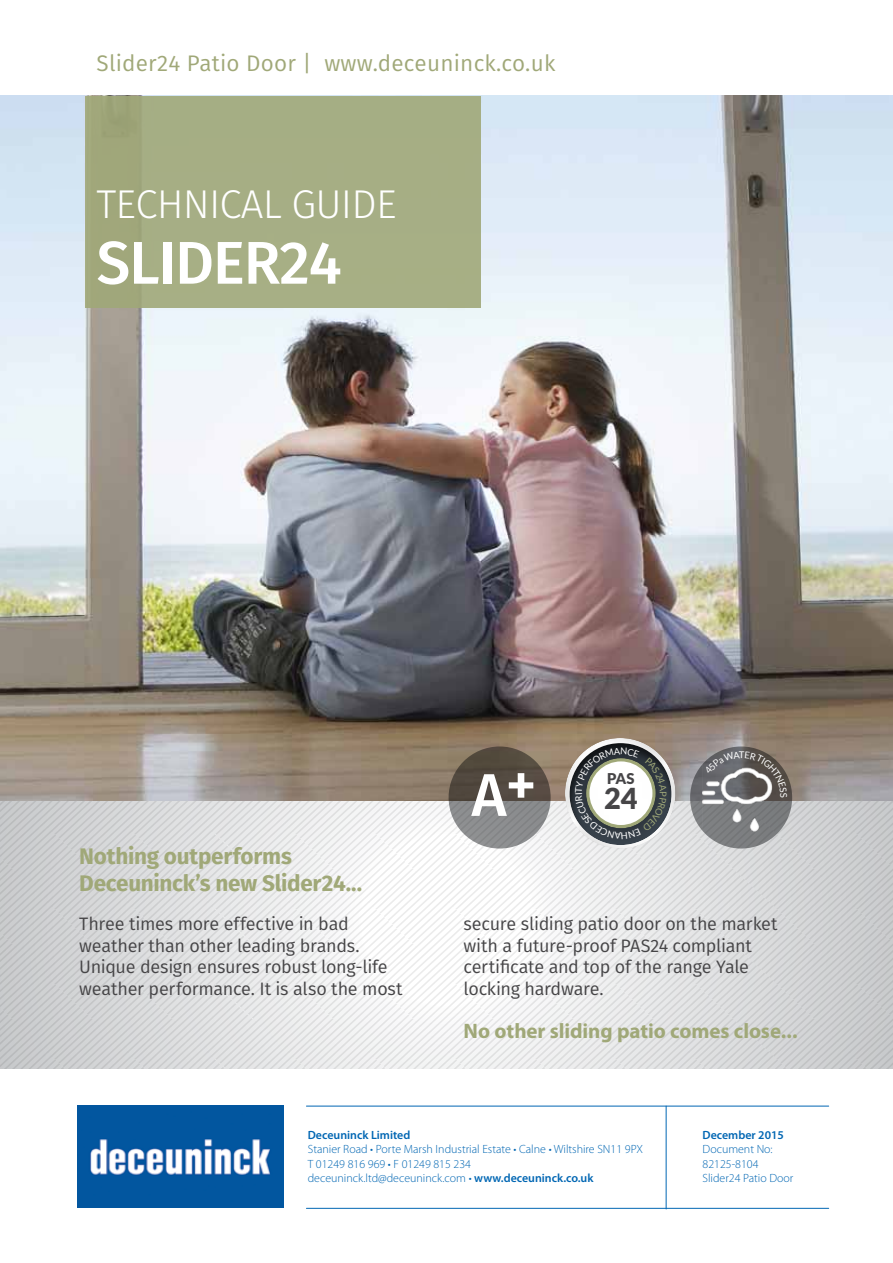
<style>
.page{position:relative;width:893px;height:1263px;background:#fff}
.page>*{position:absolute;margin:0;border:0;box-sizing:border-box;transform-origin:0 0}
.t1{font:500 60.3px "Fira Sans";letter-spacing:-.02em;color:#fff}
.t2{font:300 40.2px "Fira Sans";letter-spacing:-.02em;color:#fff}
.t3{font:900 28.8px "Lato";color:#464547}
.t4{font:700 22.5px/27px "Fira Sans";letter-spacing:-.01em;color:#a0a878}
.t5{font:22.5px "Fira Sans";letter-spacing:.01em;color:#a0a878}
.t6{font:700 21px "Myriad Pro";letter-spacing:-.005em;color:#a0a878}
.t7{font:18px/21.6px "Fira Sans";letter-spacing:-.015em;color:#464547}
.t8{font:900 14.85px "Lato";color:#464547}
.t9{font:300 12px/14.4px "Myriad Pro";color:#0066b3}
.t10{font:600 12px "Myriad Pro";color:#0066b3}
.s1{font-weight:600}
</style>
<div class="page">
<svg style="left:0;top:800px;width:893px;height:269px"></svg>
<img style="left:0;top:96px;width:893px;height:704px">
<svg style="left:690px;top:746px;width:102px;height:102px;background:#737476"></svg>
<svg style="left:449px;top:746px;width:102px;height:102px;background:#6b6762"></svg>
<img style="left:702px;top:765px;width:84px;height:66px">
<img style="left:78px;top:1105px;width:205px;height:103px">
<hr style="left:306px;top:1106px;width:523px;height:1px;background:#0066b3">
<hr style="left:306px;top:1208px;width:523px;height:1px;background:#0066b3">
<hr style="left:666px;top:1106px;width:1px;height:103px;background:#0066b3">
<div style="left:86px;top:96px;width:395px;height:211px;background:#a6ae84"></div>
<div style="left:563px;top:735px;width:116px;height:116px;background:#000;opacity:.5"></div>
<svg style="left:565px;top:738px;width:110px;height:110px"></svg>
<svg style="left:704px;top:751px;width:83px;height:46px;background:#747170"></svg>
<p class="t5" style="left:97px;top:48px;width:460px">Slider24 Patio Door | www.deceuninck.co.uk</p>
<h2 class="t2" style="left:97px;top:175px;width:302px">TECHNICAL GUIDE</h2>
<h1 class="t1" style="left:97px;top:220px;width:247px">SLIDER24</h1>
<p class="t4" style="left:79px;top:844px;width:284px">Nothing outperforms<br>Deceuninck’s new Slider24...</p>
<h1 class="t1" style="left:471px;top:747px;width:67px">A+</h1>
<p class="t8" style="left:607px;top:770px;width:29px">PAS</p>
<h3 class="t3" style="left:604px;top:781px;width:35px">24</h3>
<p class="t7" style="left:79px;top:914px;width:325px">Three times more effective in bad weather than other leading brands.<br>Unique design ensures robust long-life weather performance. It is also the most</p>
<p class="t7" style="left:464px;top:914px;width:315px">secure sliding patio door on the market with a future-proof PAS24 compliant certificate and top of the range Yale locking hardware.</p>
<p class="t6" style="left:464px;top:1017px;width:335px">No other sliding patio comes close...</p>
<p class="t10" style="left:308px;top:1127px;width:104px">Deceuninck Limited</p>
<p class="t9" style="left:308px;top:1142px;width:337px">Stanier Road • Porte Marsh Industrial Estate • Calne • Wiltshire SN11 9PX<br>T 01249 816 969 • F 01249 815 234<br>deceuninck.ltd@deceuninck.com • <span class="s1">www.deceuninck.co.uk</span></p>
<p class="t10" style="left:702px;top:1127px;width:83px">December 2015</p>
<p class="t9" style="left:702px;top:1142px;width:92px">Document No:<br>82125-8104<br>Slider24 Patio Door</p>
</div>
